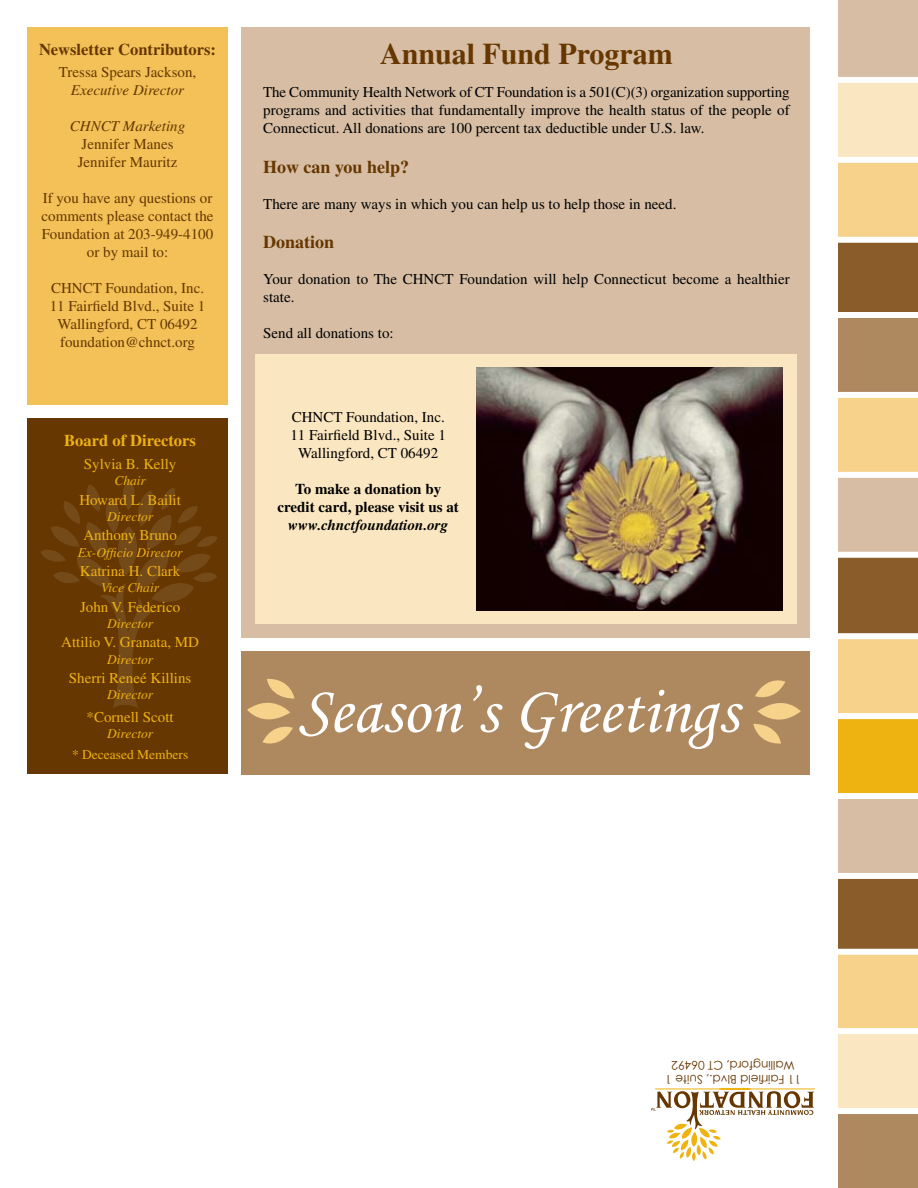
<style>
.page{position:relative;width:918px;height:1188px;background:#fff}
.page>*{position:absolute;margin:0;border:0;box-sizing:border-box;transform-origin:0 0}
.t1{font:67.5px "Monotype Corsiva";color:#fff}
.t2{font:700 30px "Times";color:#663700}
.t3{font:700 18px "Times";color:#663700}
.t4{font:700 16.5px "Times";color:#663700}
.t5{font:700 16.5px "Times";color:#eeb211}
.t6{font:15px/18px "Times";color:#000;text-align:justify}
.t7{font:15px/18px "Times";color:#663700;text-align:center}
.t8{font:15px "Times";color:#eeb211}
.t9{font:700 15px/18px "Times";color:#000;text-align:center}
.t10{font:italic 15px "Times";color:#663700}
.t11{font:italic 700 15px "Times";color:#000}
.t12{font:italic 13.5px "Times";color:#eeb211}
.t13{font:13.5px "Times";color:#eeb211}
.t14{font:12px/14.4px "Century Gothic";color:#663700;text-align:center}
</style>
<div class="page">
<div style="left:27px;top:418px;width:201px;height:356px;background:#663700"></div>
<div style="left:242px;top:27px;width:568px;height:610px;background:#d6bda3"></div>
<div style="left:27px;top:27px;width:201px;height:378px;background:#f3c157"></div>
<svg style="left:651px;top:1088px;width:164px;height:73px"></svg>
<div style="left:255px;top:354px;width:541px;height:270px;background:#fae6c0"></div>
<img style="left:476px;top:368px;width:307px;height:242px">
<div style="left:242px;top:651px;width:568px;height:123px;background:#ae885f"></div>
<svg style="left:247px;top:679px;width:48px;height:65px"></svg>
<svg style="left:753px;top:680px;width:48px;height:64px"></svg>
<svg style="left:41px;top:480px;width:176px;height:228px"></svg>
<div style="left:838px;top:0;width:80px;height:80px;background:#d6bda3"></div>
<div style="left:838px;top:80px;width:80px;height:80px;background:#fae6c0"></div>
<div style="left:838px;top:160px;width:80px;height:80px;background:#f6d28b"></div>
<div style="left:838px;top:240px;width:80px;height:80px;background:#895c2a"></div>
<div style="left:838px;top:315px;width:80px;height:80px;background:#ae885f"></div>
<div style="left:838px;top:395px;width:80px;height:80px;background:#f6d28b"></div>
<div style="left:838px;top:475px;width:80px;height:80px;background:#d6bda3"></div>
<div style="left:838px;top:555px;width:80px;height:80px;background:#895c2a"></div>
<div style="left:838px;top:636px;width:80px;height:80px;background:#f6d28b"></div>
<div style="left:838px;top:716px;width:80px;height:80px;background:#eeb211"></div>
<div style="left:838px;top:796px;width:80px;height:80px;background:#d6bda3"></div>
<div style="left:838px;top:876px;width:80px;height:80px;background:#895c2a"></div>
<div style="left:838px;top:951px;width:80px;height:80px;background:#f6d28b"></div>
<div style="left:838px;top:1031px;width:80px;height:80px;background:#fae6c0"></div>
<div style="left:838px;top:1111px;width:80px;height:77px;background:#ae885f"></div>
<div style="left:838px;top:392px;width:80px;height:6px;background:#fff"></div>
<div style="left:838px;top:552px;width:80px;height:6px;background:#fff"></div>
<div style="left:838px;top:472px;width:80px;height:6px;background:#fff"></div>
<div style="left:838px;top:633px;width:80px;height:6px;background:#fff"></div>
<div style="left:838px;top:713px;width:80px;height:6px;background:#fff"></div>
<div style="left:838px;top:873px;width:80px;height:6px;background:#fff"></div>
<div style="left:838px;top:793px;width:80px;height:6px;background:#fff"></div>
<div style="left:838px;top:1028px;width:80px;height:6px;background:#fff"></div>
<div style="left:838px;top:1108px;width:80px;height:6px;background:#fff"></div>
<div style="left:838px;top:949px;width:80px;height:6px;background:#fff"></div>
<div style="left:838px;top:77px;width:80px;height:6px;background:#fff"></div>
<div style="left:838px;top:157px;width:80px;height:6px;background:#fff"></div>
<div style="left:838px;top:237px;width:80px;height:6px;background:#fff"></div>
<div style="left:838px;top:312px;width:80px;height:6px;background:#fff"></div>
<p class="t4" style="left:39px;top:39px;width:178px">Newsletter Contributors:</p>
<p class="t7" style="left:59px;top:63px;width:139px">Tressa Spears Jackson,</p>
<p class="t10" style="left:71px;top:82px;width:115px">Executive Director</p>
<p class="t10" style="left:70px;top:118px;width:117px">CHNCT Marketing</p>
<p class="t7" style="left:78px;top:135px;width:101px;text-align:left">Jennifer Manes<br>Jennifer Mauritz</p>
<p class="t7" style="left:42px;top:189px;width:174px">If you have any questions or comments please contact the<br>Foundation at 203-949-4100 or by mail to:</p>
<p class="t7" style="left:50px;top:279px;width:157px">CHNCT Foundation, Inc.<br>11 Fairfield Blvd., Suite 1<br>Wallingford, CT 06492 foundation@chnct.org</p>
<p class="t5" style="left:64px;top:431px;width:133px">Board of Directors</p>
<p class="t8" style="left:84px;top:455px;width:94px">Sylvia B. Kelly</p>
<p class="t12" style="left:114px;top:473px;width:33px">Chair</p>
<p class="t8" style="left:79px;top:491px;width:103px">Howard L. Bailit</p>
<p class="t12" style="left:107px;top:509px;width:47px">Director</p>
<p class="t8" style="left:83px;top:527px;width:95px">Anthony Bruno</p>
<p class="t12" style="left:78px;top:545px;width:106px">Ex-Officio Director</p>
<p class="t8" style="left:80px;top:563px;width:102px">Katrina H. Clark</p>
<p class="t12" style="left:101px;top:580px;width:59px">Vice Chair</p>
<p class="t8" style="left:80px;top:598px;width:102px">John V. Federico</p>
<p class="t12" style="left:107px;top:616px;width:47px">Director</p>
<p class="t8" style="left:61px;top:634px;width:139px">Attilio V. Granata, MD</p>
<p class="t12" style="left:107px;top:652px;width:47px">Director</p>
<p class="t8" style="left:69px;top:670px;width:124px">Sherri Reneé Killins</p>
<p class="t12" style="left:107px;top:687px;width:47px">Director</p>
<p class="t8" style="left:87px;top:708px;width:89px">*Cornell Scott</p>
<p class="t12" style="left:107px;top:726px;width:47px">Director</p>
<p class="t13" style="left:72px;top:747px;width:118px">* Deceased Members</p>
<h2 class="t2" style="left:380px;top:36px;width:294px">Annual Fund Program</h2>
<p class="t6" style="left:263px;top:83px;width:528px">The Community Health Network of CT Foundation is a 501(C)(3) organization supporting programs and activities that fundamentally improve the health status of the people of Connecticut. All donations are 100 percent tax deductible under U.S. law.</p>
<p class="t3" style="left:263px;top:156px;width:147px">How can you help?</p>
<p class="t6" style="left:263px;top:194px;width:415px">There are many ways in which you can help us to help those in need.</p>
<p class="t3" style="left:263px;top:231px;width:73px">Donation</p>
<p class="t6" style="left:263px;top:270px;width:528px">Your donation to The CHNCT Foundation will help Connecticut become a healthier state.</p>
<p class="t6" style="left:263px;top:324px;width:132px">Send all donations to:</p>
<p class="t6" style="left:290px;top:408px;width:157px;text-align:center">CHNCT Foundation, Inc.<br>11 Fairfield Blvd., Suite 1<br>Wallingford, CT 06492</p>
<p class="t9" style="left:278px;top:480px;width:183px">To make a donation by credit card, please visit us at</p>
<p class="t11" style="left:288px;top:516px;width:162px">www.chnctfoundation.org</p>
<h1 class="t1" style="left:298px;top:670px;width:442px">Season’s Greetings</h1>
<p class="t14" style="left:801px;top:1087px;width:137px;rotate:-180deg">11 Fairfield Blvd., Suite 1<br>Wallingford, CT 06492</p>
</div>
